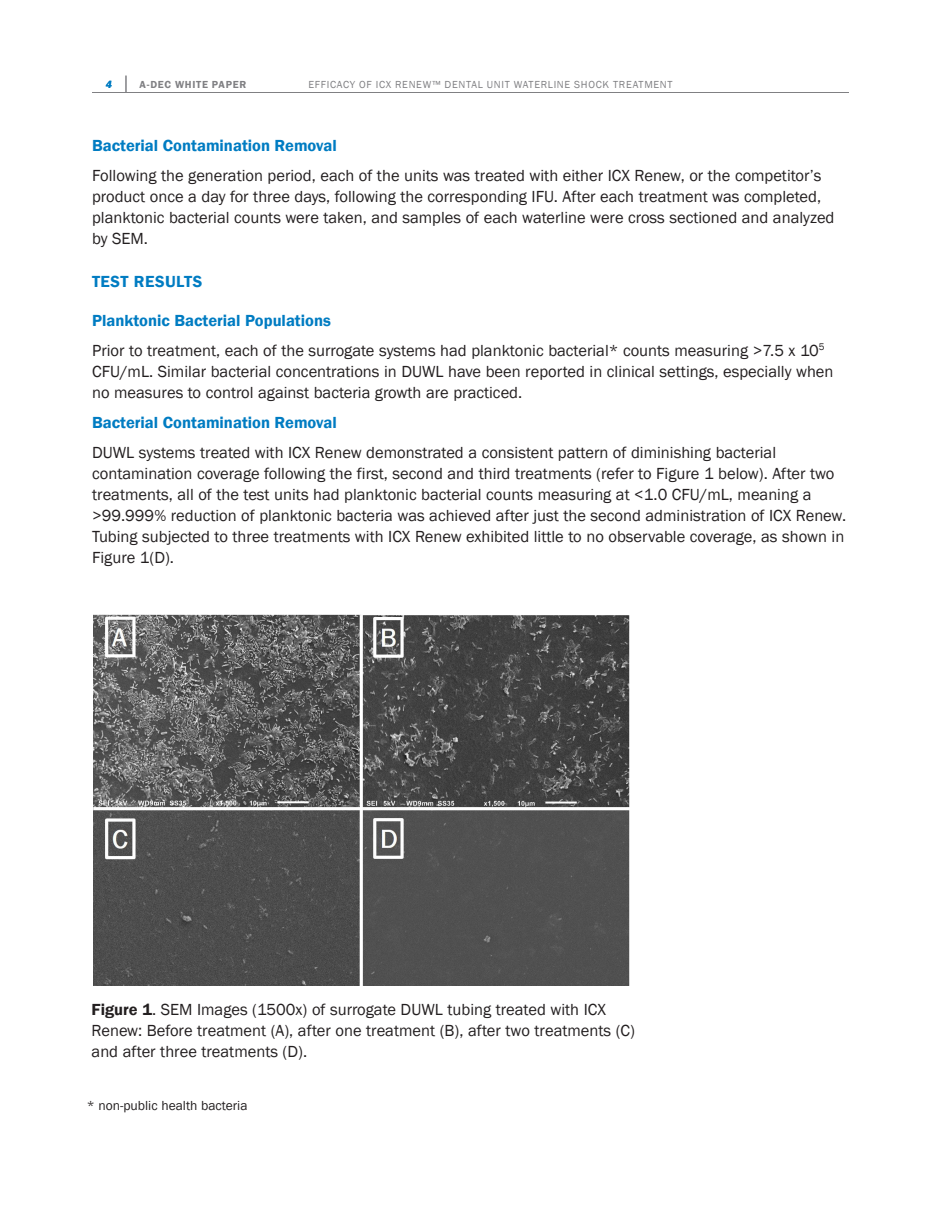
<style>
.page{position:relative;width:941px;height:1211px;background:#fff}
.page>*{position:absolute;margin:0;border:0;box-sizing:border-box;transform-origin:0 0}
.Body_Copy{font:16.5px/21px "Franklin Gothic";color:#231f20}
.Subhead_B{font:600 16.5px "Franklin Gothic";color:#007cc2}
.Body_Copy-2{font:600 16.5px "Franklin Gothic";color:#007cc2}
.Subhead_A{font:600 16.5px "Franklin Gothic";letter-spacing:.025em;color:#007cc2}
.Body_Copy-3{font:13.5px "Franklin Gothic";color:#231f20}
.t1{font:10.5px "Franklin Gothic";letter-spacing:.065em;color:#808083}
.t2{font:600 10.5px "Franklin Gothic";letter-spacing:.065em;color:#808083}
.t3{font:italic 600 10.5px "Franklin Gothic";color:#007cc2}
.s1{font-weight:600}
</style>
<div class="page">
<hr style="left:92px;top:92px;width:756px;height:1px;background:#808083">
<svg style="left:126px;top:76px;width:1px;height:16px"></svg>
<img style="left:93px;top:614px;width:537px;height:371px">
<p class="t3" style="left:106px;top:77px;width:8px">4</p>
<p class="t2" style="left:139px;top:78px;width:108px">A-DEC WHITE PAPER</p>
<p class="t1" style="left:308px;top:78px;width:365px">EFFICACY OF ICX RENEW™ DENTAL UNIT WATERLINE SHOCK TREATMENT</p>
<p class="Subhead_B" style="left:92px;top:136px;width:246px">Bacterial Contamination Removal</p>
<p class="Body_Copy" style="left:92px;top:166px;width:743px">Following the generation period, each of the units was treated with either ICX Renew, or the competitor’s product once a day for three days, following the corresponding IFU. After each treatment was completed, planktonic bacterial counts were taken, and samples of each waterline were cross sectioned and analyzed by SEM.</p>
<p class="Subhead_A" style="left:92px;top:271px;width:112px">TEST RESULTS</p>
<p class="Subhead_B" style="left:92px;top:310px;width:240px">Planktonic Bacterial Populations</p>
<p class="Body_Copy" style="left:92px;top:340px;width:742px">Prior to treatment, each of the surrogate systems had planktonic bacterial* counts measuring &gt;7.5 x 10<sup>5<br></sup>CFU/mL. Similar bacterial concentrations in DUWL have been reported in clinical settings, especially when no measures to control against bacteria growth are practiced.</p>
<p class="Body_Copy-2" style="left:92px;top:412px;width:246px">Bacterial Contamination Removal</p>
<p class="Body_Copy" style="left:92px;top:442px;width:755px">DUWL systems treated with ICX Renew demonstrated a consistent pattern of diminishing bacterial contamination coverage following the first, second and third treatments (refer to Figure 1 below). After two treatments, all of the test units had planktonic bacterial counts measuring at &lt;1.0 CFU/mL, meaning a &gt;99.999% reduction of planktonic bacteria was achieved after just the second administration of ICX Renew.<br>Tubing subjected to three treatments with ICX Renew exhibited little to no observable coverage, as shown in Figure 1(D).</p>
<p class="Body_Copy" style="left:92px;top:998px;width:544px"><span class="s1">Figure 1</span>. SEM Images (1500x) of surrogate DUWL tubing treated with ICX<br>Renew: Before treatment (A), after one treatment (B), after two treatments (C) and after three treatments (D).</p>
<p class="Body_Copy-3" style="left:87px;top:1096px;width:162px">* non-public health bacteria</p>
</div>
